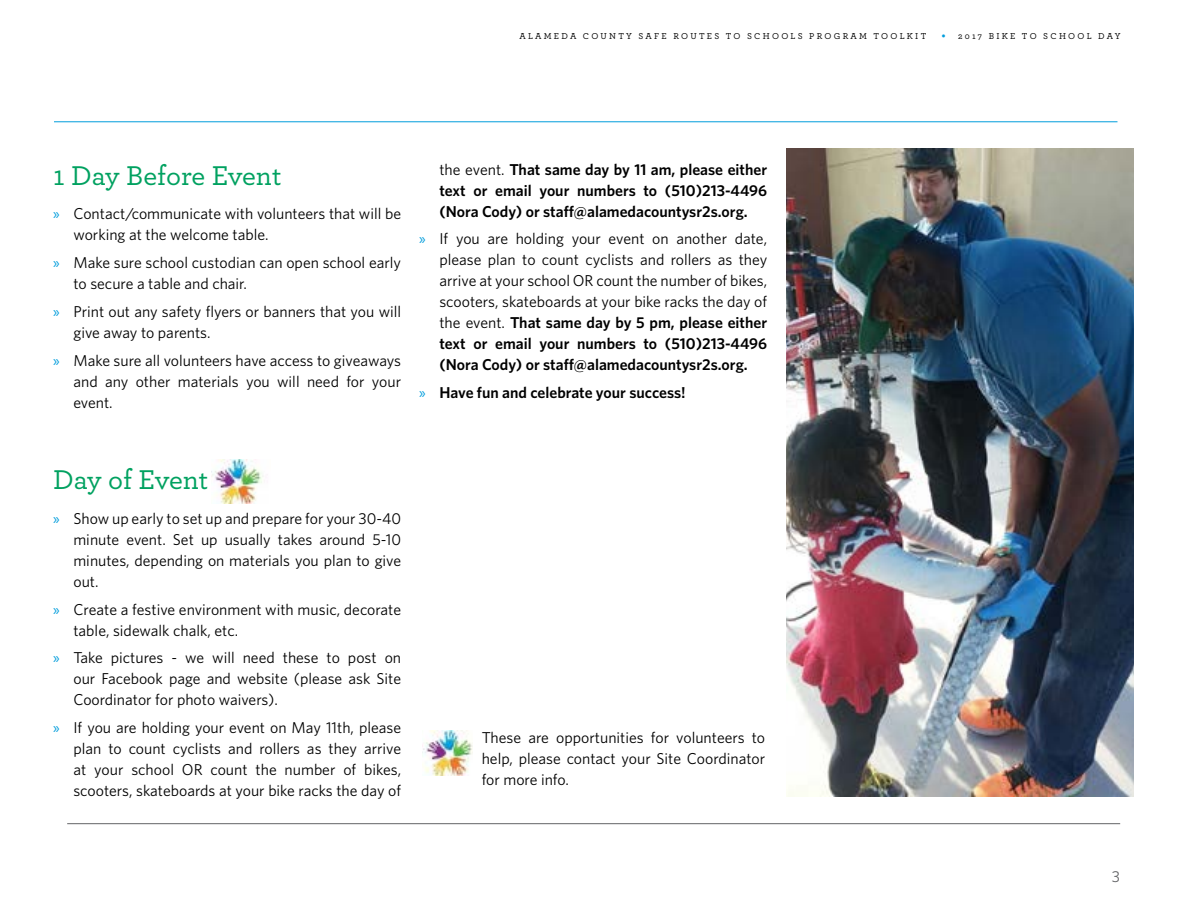
<style>
.page{position:relative;width:1188px;height:918px;background:#fff}
.page>*{position:absolute;margin:0;border:0;box-sizing:border-box;transform-origin:0 0}
._1__Header_2{font:500 28.5px "Archer";letter-spacing:-.01em;color:#00a160}
._1__Body_Text2{font:15.75px/21px "Whitney";color:#000;text-align:justify}
.t1{font:600 15.75px/21px "Whitney";color:#000;text-align:justify}
.t2{font:15.75px "Whitney";color:#636466}
.t3{font:500 9px "Archer";letter-spacing:.25em;color:#000}
.s1{font-size:15px;color:#009ddc}
.s2{font-family:"Myriad Pro";color:#009ddc}
.s3{font-weight:400}
.s4{font-weight:600}
.s5{font-family:"Myriad Pro";font-weight:400;color:#009ddc}
</style>
<div class="page">
<hr style="left:54px;top:121px;width:1063px;height:1px;background:#009ddc">
<hr style="left:67px;top:823px;width:1053px;height:1px;background:#636466">
<img style="left:211px;top:459px;width:52px;height:45px">
<img style="left:423px;top:730px;width:50px;height:45px">
<img style="left:786px;top:148px;width:348px;height:648px">
<p class="t3" style="left:519px;top:30px;width:428px">ALAMEDA COUNTY SAFE ROUTES TO SCHOOLS PROGRAM TOOLKIT <span class="s1">•</span></p>
<p class="t3" style="left:958px;top:30px;width:164px">2017 BIKE TO SCHOOL DAY</p>
<p class="_1__Header_2" style="left:53px;top:155px;width:230px">1 Day Before Event</p>
<p class="_1__Body_Text2" style="left:73px;top:203px;width:329px;text-indent:-20px"><span class="s2">»</span> Contact/communicate with volunteers that will be working at the welcome table.</p>
<p class="_1__Body_Text2" style="left:73px;top:252px;width:329px;text-indent:-20px"><span class="s2">»</span> Make sure school custodian can open school early to secure a table and chair.</p>
<p class="_1__Body_Text2" style="left:73px;top:300px;width:329px;text-indent:-20px"><span class="s2">»</span> Print out any safety flyers or banners that you will give away to parents.</p>
<p class="_1__Body_Text2" style="left:73px;top:349px;width:329px;text-indent:-20px"><span class="s2">»</span> Make sure all volunteers have access to giveaways and any other materials you will need for your event.</p>
<p class="t1" style="left:439px;top:158px;width:329px"><span class="s3">the event.</span> That same day by 11 am, please either text or email your numbers to (510)213-4496 (Nora Cody) or staff@alamedacountysr2s.org.</p>
<p class="_1__Body_Text2" style="left:439px;top:228px;width:329px;text-indent:-20px"><span class="s2">»</span> If you are holding your event on another date, please plan to count cyclists and rollers as they arrive at your school OR count the number of bikes, scooters, skateboards at your bike racks the day of the event. <span class="s4">That same day by 5 pm, please either text or email your numbers to (510)213-4496 (Nora Cody) or staff@alamedacountysr2s.org.</span></p>
<p class="t1" style="left:419px;top:382px;width:268px"><span class="s5">»</span> Have fun and celebrate your success!</p>
<p class="_1__Header_2" style="left:53px;top:459px;width:157px">Day of Event</p>
<p class="_1__Body_Text2" style="left:73px;top:507px;width:329px;text-indent:-20px"><span class="s2">»</span> Show up early to set up and prepare for your 30-40 minute event. Set up usually takes around 5-10 minutes, depending on materials you plan to give out.</p>
<p class="_1__Body_Text2" style="left:73px;top:598px;width:329px;text-indent:-20px"><span class="s2">»</span> Create a festive environment with music, decorate table, sidewalk chalk, etc.</p>
<p class="_1__Body_Text2" style="left:73px;top:647px;width:329px;text-indent:-20px"><span class="s2">»</span> Take pictures - we will need these to post on our Facebook page and website (please ask Site Coordinator for photo waivers).</p>
<p class="_1__Body_Text2" style="left:73px;top:717px;width:329px;text-indent:-20px"><span class="s2">»</span> If you are holding your event on May 11th, please plan to count cyclists and rollers as they arrive at your school OR count the number of bikes, scooters, skateboards at your bike racks the day of</p>
<p class="_1__Body_Text2" style="left:482px;top:727px;width:285px">These are opportunities for volunteers to help, please contact your Site Coordinator for more info.</p>
<p class="t2" style="left:1112px;top:866px;width:10px">3</p>
</div>
